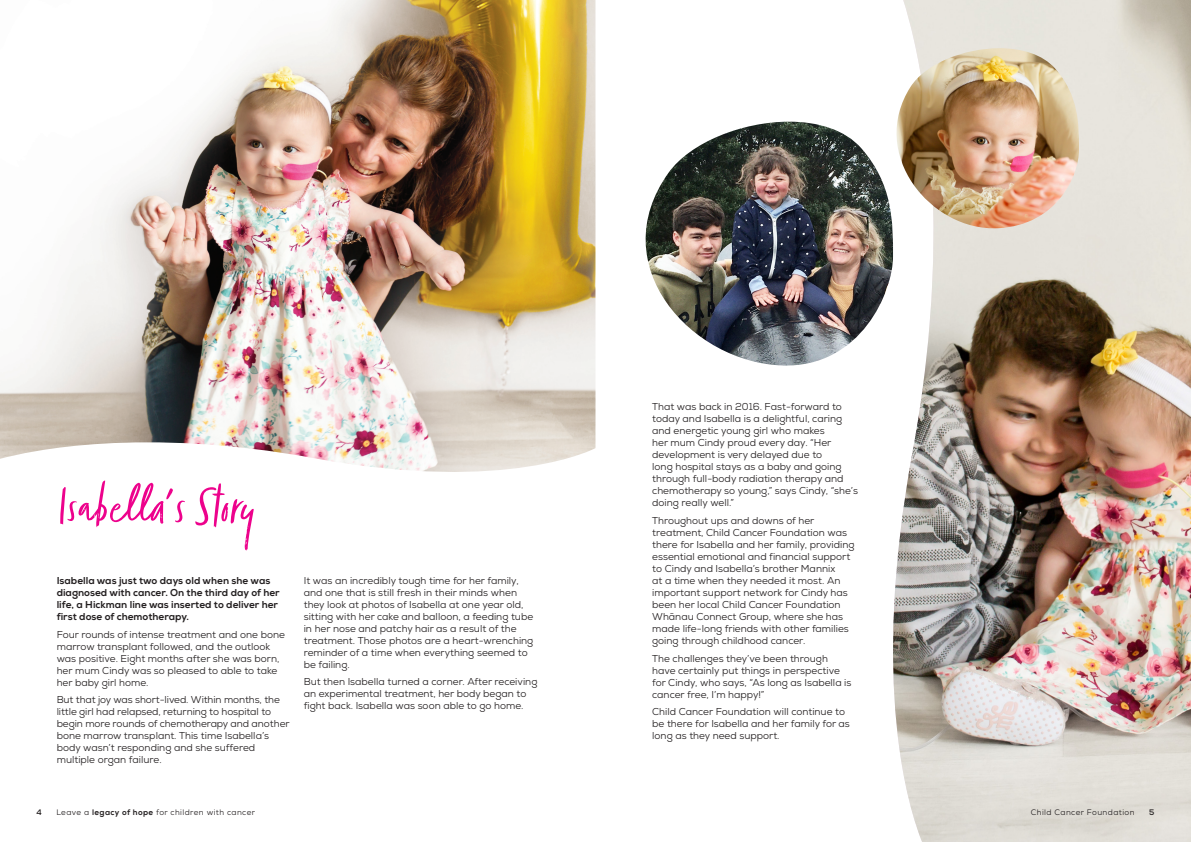
<style>
.page{position:relative;width:1191px;height:842px;background:#fff}
.page>*{position:absolute;margin:0;border:0;box-sizing:border-box;transform-origin:0 0}
.Body_Copy{font:56.7px "Zooja Light Pro";color:#ed028c}
.t1{font:10px/12px "Nexa";color:#231f20}
.t2{font:10px/12px "Nexa X Bold";color:#231f20}
.t3{font:8px "Nexa";letter-spacing:.05em;color:#231f20}
.t4{font:700 8px "Nexa";color:#231f20}
.s1{font-family:"Nexa X Bold"}
</style>
<div class="page">
<img style="left:893px;top:0;width:298px;height:842px">
<img style="left:0;top:0;width:595px;height:472px">
<img style="left:645px;top:122px;width:248px;height:244px">
<img style="left:895px;top:48px;width:184px;height:181px">
<p class="Body_Copy" style="left:57px;top:475px;width:200px">Isabella's Story</p>
<p class="t2" style="left:57px;top:575px;width:224px">Isabella was just two days old when she was diagnosed with cancer. On the third day of her life, a Hickman line was inserted to deliver her first dose of chemotherapy.</p>
<p class="t1" style="left:57px;top:628px;width:230px">Four rounds of intense treatment and one bone marrow transplant followed, and the outlook was positive. Eight months after she was born, her mum Cindy was so pleased to able to take her baby girl home.</p>
<p class="t1" style="left:57px;top:694px;width:234px">But that joy was short-lived. Within months, the little girl had relapsed, returning to hospital to begin more rounds of chemotherapy and another bone marrow transplant. This time Isabella’s body wasn’t responding and she suffered multiple organ failure.</p>
<p class="t1" style="left:304px;top:574px;width:231px">It was an incredibly tough time for her family, and one that is still fresh in their minds when they look at photos of Isabella at one year old, sitting with her cake and balloon, a feeding tube in her nose and patchy hair as a result of the treatment. Those photos are a heart-wrenching reminder of a time when everything seemed to be failing.</p>
<p class="t1" style="left:304px;top:676px;width:235px">But then Isabella turned a corner. After receiving an experimental treatment, her body began to fight back. Isabella was soon able to go home.</p>
<p class="t1" style="left:652px;top:401px;width:207px">That was back in 2016. Fast-forward to today and Isabella is a delightful, caring and energetic young girl who makes<br>her mum Cindy proud every day. “Her development is very delayed due to<br>long hospital stays as a baby and going through full-body radiation therapy and chemotherapy so young,” says Cindy, “she’s doing really well.”</p>
<p class="t1" style="left:652px;top:514px;width:204px">Throughout ups and downs of her treatment, Child Cancer Foundation was there for Isabella and her family, providing essential emotional and financial support to Cindy and Isabella’s brother Mannix<br>at a time when they needed it most. An important support network for Cindy has been her local Child Cancer Foundation Whānau Connect Group, where she has made life-long friends with other families going through childhood cancer.</p>
<p class="t1" style="left:652px;top:652px;width:201px">The challenges they’ve been through have certainly put things in perspective for Cindy, who says, “As long as Isabella is cancer free, I’m happy!”</p>
<p class="t1" style="left:652px;top:706px;width:199px">Child Cancer Foundation will continue to be there for Isabella and her family for as long as they need support.</p>
<p class="t4" style="left:37px;top:807px;width:7px">4</p>
<p class="t3" style="left:56px;top:807px;width:200px">Leave a <span class="s1">legacy of hope</span> for children with cancer</p>
<p class="t3" style="left:1030px;top:807px;width:105px">Child Cancer Foundation</p>
<p class="t4" style="left:1149px;top:807px;width:7px">5</p>
</div>
